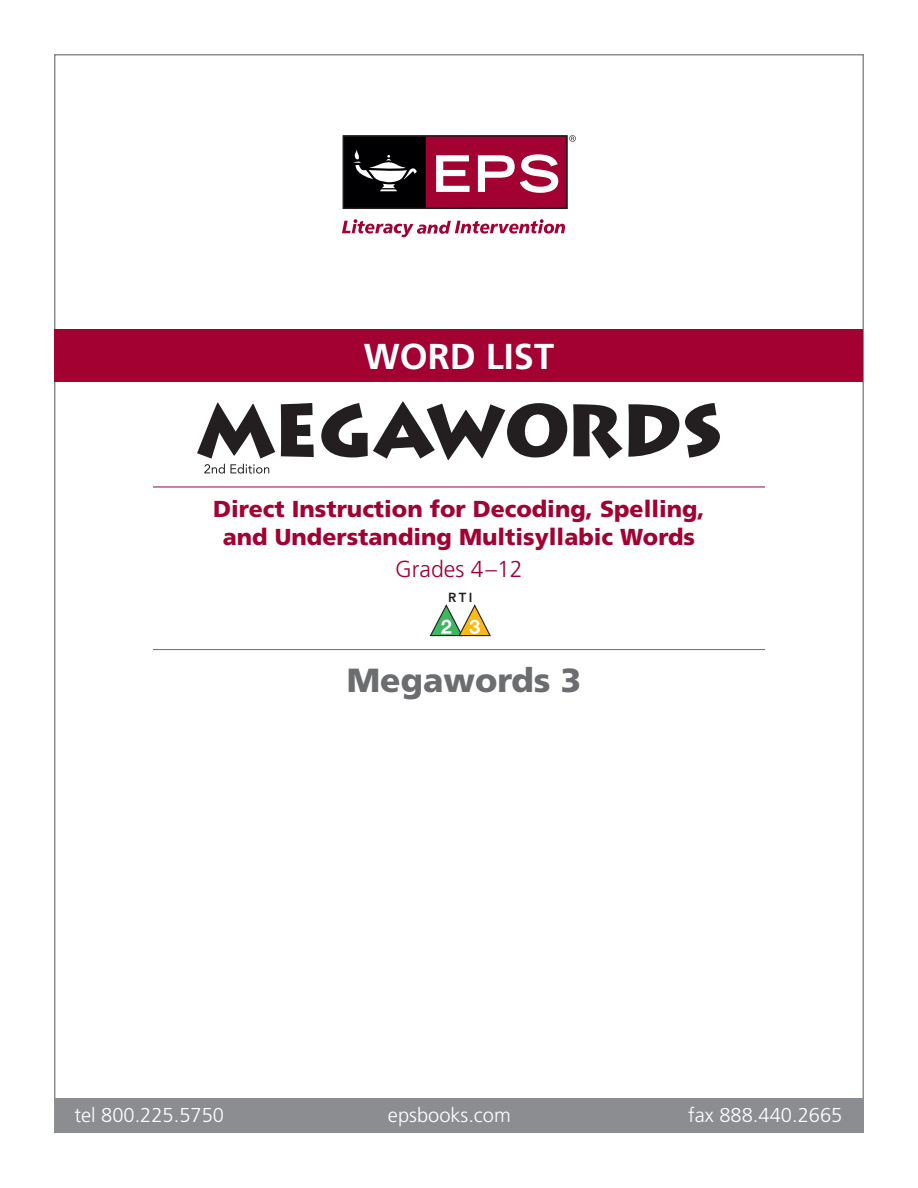
<style>
.page{position:relative;width:918px;height:1188px;background:#fff}
.page>*{position:absolute;margin:0;border:0;box-sizing:border-box;transform-origin:0 0}
.t1{font:700 36px "Frutiger";color:#fff}
.t2{font:900 33.45px "Frutiger";color:#6c6d70}
.t3{font:900 23.1px/27.8px "Frutiger";color:#a40133;text-align:center}
.t4{font:300 23.1px "Frutiger";color:#a40133}
.t5{font:300 20.1px "Frutiger";color:#fff}
.t6{font:800 13.05px "Avenir";color:#231f20}
</style>
<div class="page">
<hr style="left:153px;top:487px;width:612px;height:1px;background:#a40133">
<hr style="left:153px;top:649px;width:612px;height:1px;background:#6c6d70">
<svg style="left:342px;top:219px;width:223px;height:18px"></svg>
<svg style="left:343px;top:135px;width:233px;height:74px"></svg>
<div style="left:55px;top:330px;width:808px;height:52px;background:#a40133"></div>
<svg style="left:429px;top:604px;width:62px;height:33px"></svg>
<svg style="left:281px;top:403px;width:33px;height:54px"></svg>
<svg style="left:321px;top:402px;width:246px;height:58px"></svg>
<svg style="left:573px;top:404px;width:106px;height:55px"></svg>
<svg style="left:685px;top:403px;width:35px;height:55px"></svg>
<svg style="left:197px;top:403px;width:78px;height:71px"></svg>
<div style="left:54px;top:1098px;width:810px;height:35px;background:#8b8d90"></div>
<h1 class="t1" style="left:364px;top:336px;width:192px">WORD LIST</h1>
<p class="t3" style="left:213px;top:495px;width:493px">Direct Instruction for Decoding, Spelling, and Understanding Multisyllabic Words</p>
<p class="t4" style="left:395px;top:556px;width:129px">Grades 4–12</p>
<p class="t6" style="left:448px;top:590px;width:26px">RTI</p>
<h2 class="t2" style="left:347px;top:660px;width:236px">Megawords 3</h2>
<p class="t5" style="left:74px;top:1104px;width:151px">tel 800.225.5750</p>
<p class="t5" style="left:388px;top:1104px;width:124px">epsbooks.com</p>
<p class="t5" style="left:688px;top:1104px;width:156px">fax 888.440.2665</p>
</div>
